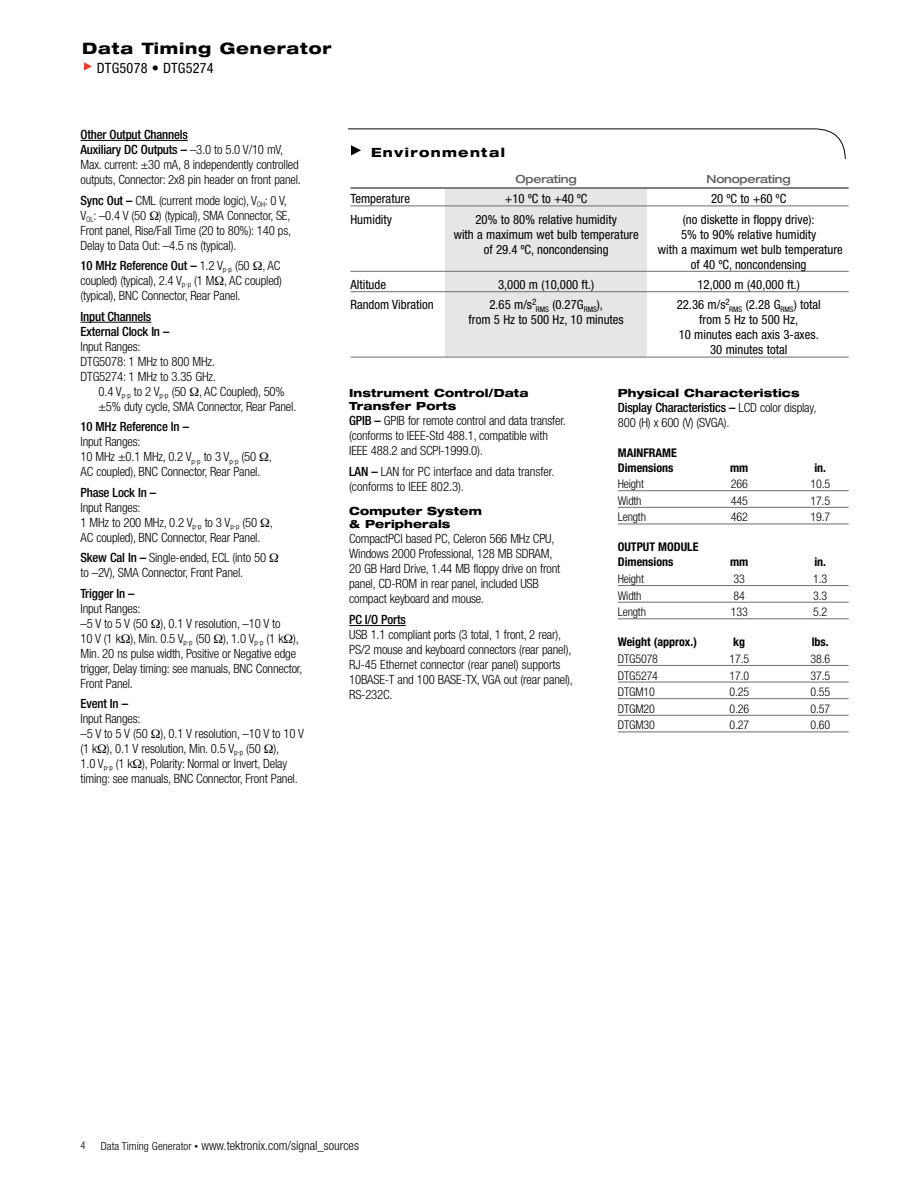
<style>
.page{position:relative;width:918px;height:1188px;background:#fff}
.page>*{position:absolute;margin:0;border:0;box-sizing:border-box;transform-origin:0 0}
.t1{font:800 expanded 15.75px "Helvetica Neue";letter-spacing:.055em;color:#000}
.t2{font:condensed 14.25px "Helvetica Neue";letter-spacing:.015em;color:#000}
.t3{font:300 condensed 12.75px/15px "Helvetica Neue";letter-spacing:-.015em;color:#000}
.t4{font:condensed 12.75px/15px "Helvetica Neue";color:#000;text-align:center}
.t5{font:500 condensed 12.75px/15px "Helvetica Neue";letter-spacing:-.015em;color:#000}
.t6{font:800 expanded 12.75px "Helvetica Neue";letter-spacing:.105em;color:#000}
.t7{font:300 condensed 12px "Helvetica Neue";letter-spacing:-.015em;color:#000}
.t8{font:700 condensed 12px/15px "Helvetica Neue";color:#000}
.t9{font:800 expanded 11.25px/13.5px "Helvetica Neue";letter-spacing:.01em;color:#000}
.t10{font:500 expanded 11.25px "Helvetica Neue";letter-spacing:-.02em;color:#62615f}
.t11{font:300 condensed 10.5px "Helvetica Neue";color:#000}
.s1{font-weight:500}
.s2{font-size:11.25px}
.s3{font-size:7.5px}
</style>
<div class="page">
<svg style="left:84px;top:63px;width:8px;height:8px"></svg>
<hr style="left:81px;top:140px;width:107px;height:1px;background:#000">
<hr style="left:81px;top:322px;width:70px;height:1px;background:#000">
<hr style="left:349px;top:625px;width:57px;height:1px;background:#000">
<hr style="left:618px;top:490px;width:231px;height:1px;background:#6f6d6d">
<hr style="left:618px;top:507px;width:231px;height:1px;background:#6f6d6d">
<hr style="left:618px;top:524px;width:231px;height:1px;background:#6f6d6d">
<hr style="left:618px;top:585px;width:231px;height:1px;background:#6f6d6d">
<hr style="left:618px;top:602px;width:231px;height:1px;background:#6f6d6d">
<hr style="left:618px;top:618px;width:231px;height:1px;background:#6f6d6d">
<hr style="left:618px;top:665px;width:231px;height:1px;background:#6f6d6d">
<hr style="left:618px;top:682px;width:231px;height:1px;background:#6f6d6d">
<hr style="left:618px;top:698px;width:231px;height:1px;background:#6f6d6d">
<hr style="left:618px;top:715px;width:231px;height:1px;background:#6f6d6d">
<hr style="left:618px;top:732px;width:231px;height:1px;background:#6f6d6d">
<div style="left:445px;top:189px;width:202px;height:168px;background:#e6e6e6"></div>
<hr style="left:350px;top:188px;width:499px;height:1px;background:#000">
<hr style="left:350px;top:206px;width:499px;height:1px;background:#6f6d6d">
<hr style="left:350px;top:271px;width:499px;height:1px;background:#6f6d6d">
<hr style="left:350px;top:291px;width:499px;height:1px;background:#6f6d6d">
<hr style="left:350px;top:357px;width:499px;height:1px;background:#6f6d6d">
<svg style="left:349px;top:128px;width:497px;height:30px"></svg>
<p class="t1" style="left:82px;top:43px;width:251px">Data Timing Generator</p>
<p class="t2" style="left:97px;top:63px;width:118px">DTG5078 • DTG5274</p>
<p class="t3" style="left:81px;top:128px;width:222px"><span class="s1">Other Output Channels<br>Auxiliary DC Outputs –</span> –3.0 to 5.0 V/10 mV, Max. current: ±30 mA, 8 independently controlled outputs, Connector: 2x8 pin header on front panel.</p>
<p class="t3" style="left:81px;top:194px;width:212px"><span class="s1">Sync Out –</span> CML (current mode logic), V<sub>OH</sub>: 0 V, V<sub>OL</sub>: –0.4 V (50 ) (typical), SMA Connector, SE, Front panel, Rise/Fall Time (20 to 80%): 140 ps, Delay to Data Out: –4.5 ns (typical).</p>
<p class="t3" style="left:81px;top:259px;width:203px"><span class="s1">10 MHz Reference Out –</span> 1.2 V<sub>p-p</sub> (50 , AC coupled) (typical), 2.4 V<sub>p-p</sub> (1 M , AC coupled) (typical), BNC Connector, Rear Panel.</p>
<p class="t5" style="left:81px;top:310px;width:90px">Input Channels<br>External Clock In –</p>
<p class="t3" style="left:81px;top:340px;width:62px">Input Ranges:</p>
<p class="t3" style="left:81px;top:355px;width:136px">DTG5078: 1 MHz to 800 MHz.</p>
<p class="t3" style="left:81px;top:370px;width:137px">DTG5274: 1 MHz to 3.35 GHz.</p>
<p class="t3" style="left:99px;top:385px;width:188px">0.4 V<sub>p-p</sub> to 2 V<sub>p-p</sub> (50 , AC Coupled), 50%</p>
<p class="t3" style="left:99px;top:400px;width:199px">±5% duty cycle, SMA Connector, Rear Panel.</p>
<p class="t5" style="left:81px;top:420px;width:110px">10 MHz Reference In –</p>
<p class="t3" style="left:81px;top:435px;width:193px">Input Ranges:<br>10 MHz ±0.1 MHz, 0.2 V<sub>p-p</sub> to 3 V<sub>p-p</sub> (50 ,<br>AC coupled), BNC Connector, Rear Panel.</p>
<p class="t5" style="left:81px;top:486px;width:77px">Phase Lock In –</p>
<p class="t3" style="left:81px;top:501px;width:194px">Input Ranges:<br>1 MHz to 200 MHz, 0.2 V<sub>p-p</sub> to 3 V<sub>p-p</sub> (50 ,<br>AC coupled), BNC Connector, Rear Panel.</p>
<p class="t3" style="left:81px;top:551px;width:187px"><span class="s1">Skew Cal In –</span> Single-ended, ECL (into 50 to –2V), SMA Connector, Front Panel.</p>
<p class="t5" style="left:81px;top:587px;width:56px">Trigger In –</p>
<p class="t3" style="left:81px;top:602px;width:223px">Input Ranges:<br>–5 V to 5 V (50 ), 0.1 V resolution, –10 V to<br>10 V (1 k ), Min. 0.5 V<sub>p-p</sub> (50 ), 1.0 V<sub>p-p</sub> (1 k ), Min. 20 ns pulse width, Positive or Negative edge trigger, Delay timing: see manuals, BNC Connector, Front Panel.</p>
<p class="t5" style="left:81px;top:697px;width:49px">Event In –</p>
<p class="t3" style="left:81px;top:712px;width:225px">Input Ranges:<br>–5 V to 5 V (50 ), 0.1 V resolution, –10 V to 10 V (1 k ), 0.1 V resolution, Min. 0.5 V<sub>p-p</sub> (50 ),<br>1.0 V<sub>p-p</sub> (1 k ), Polarity: Normal or Invert, Delay timing: see manuals, BNC Connector, Front Panel.</p>
<p class="t6" style="left:371px;top:148px;width:135px">Environmental</p>
<p class="t10" style="left:516px;top:175px;width:63px">Operating</p>
<p class="t10" style="left:707px;top:175px;width:86px">Nonoperating</p>
<p class="t4" style="left:350px;top:192px;width:61px">Temperature</p>
<p class="t4" style="left:505px;top:192px;width:84px">+10 ºC to +40 ºC</p>
<p class="t4" style="left:711px;top:192px;width:77px">20 ºC to +60 ºC</p>
<p class="t4" style="left:350px;top:213px;width:43px">Humidity</p>
<p class="t4" style="left:476px;top:213px;width:143px">20% to 80% relative humidity</p>
<p class="t4" style="left:683px;top:213px;width:133px">(no diskette in floppy drive):</p>
<p class="t4" style="left:454px;top:228px;width:186px">with a maximum wet bulb temperature</p>
<p class="t4" style="left:681px;top:228px;width:137px">5% to 90% relative humidity</p>
<p class="t4" style="left:484px;top:243px;width:126px">of 29.4 ºC, noncondensing</p>
<p class="t4" style="left:658px;top:243px;width:186px">with a maximum wet bulb temperature of 40 ºC, noncondensing</p>
<p class="t4" style="left:350px;top:278px;width:37px">Altitude</p>
<p class="t4" style="left:498px;top:278px;width:98px">3,000 m (10,000 ft.)</p>
<p class="t4" style="left:698px;top:278px;width:104px">12,000 m (40,000 ft.)</p>
<p class="t4" style="left:350px;top:299px;width:85px">Random Vibration</p>
<p class="t4" style="left:489px;top:299px;width:115px">2.65 m/s<sup>2</sup><sub>RMS</sub> (0.27G<sub>RMS</sub>),</p>
<p class="t4" style="left:677px;top:299px;width:145px">22.36 m/s<sup>2</sup><sub>RMS</sub> (2.28 G<sub>RMS</sub>) total</p>
<p class="t4" style="left:469px;top:314px;width:157px">from 5 Hz to 500 Hz, 10 minutes</p>
<p class="t4" style="left:679px;top:314px;width:142px">from 5 Hz to 500 Hz,<br>10 minutes each axis 3-axes.<br>30 minutes total</p>
<p class="t9" style="left:349px;top:387px;width:181px">Instrument Control/Data<br>Transfer Ports</p>
<p class="t3" style="left:349px;top:414px;width:218px"><span class="s1">GPIB –</span> GPIB for remote control and data transfer. (conforms to IEEE-Std 488.1, compatible with<br>IEEE 488.2 and SCPI-1999.0).</p>
<p class="t3" style="left:349px;top:465px;width:207px"><span class="s1">LAN –</span> LAN for PC interface and data transfer. (conforms to IEEE 802.3).</p>
<p class="t9" style="left:349px;top:505px;width:134px">Computer System &amp; Peripherals</p>
<p class="t3" style="left:349px;top:532px;width:213px">CompactPCI based PC, Celeron 566 MHz CPU, Windows 2000 Professional, 128 MB SDRAM, 20 GB Hard Drive, 1.44 MB floppy drive on front panel, CD-ROM in rear panel, included USB compact keyboard and mouse.</p>
<p class="t5" style="left:349px;top:613px;width:58px">PC I/O Ports</p>
<p class="t3" style="left:349px;top:628px;width:225px">USB 1.1 compliant ports (3 total, 1 front, 2 rear), PS/2 mouse and keyboard connectors (rear panel), RJ-45 Ethernet connector (rear panel) supports 10BASE-T and 100 BASE-TX, VGA out (rear panel), RS-232C.</p>
<p class="t9" style="left:618px;top:387px;width:183px">Physical Characteristics</p>
<p class="t3" style="left:618px;top:401px;width:200px"><span class="s1">Display Characteristics –</span> LCD color display,<br>800 (H) x 600 (V) (SVGA).</p>
<p class="t8" style="left:618px;top:446px;width:61px">MAINFRAME<br>Dimensions</p>
<p class="t8" style="left:730px;top:461px;width:20px">mm</p>
<p class="t8" style="left:814px;top:461px;width:13px">in.</p>
<p class="t7" style="left:618px;top:480px;width:28px">Height</p>
<p class="t7" style="left:731px;top:480px;width:18px">266</p>
<p class="t7" style="left:810px;top:480px;width:21px">10.5</p>
<p class="t7" style="left:618px;top:496px;width:25px">Width</p>
<p class="t7" style="left:731px;top:496px;width:18px">445</p>
<p class="t7" style="left:810px;top:496px;width:21px">17.5</p>
<p class="t7" style="left:618px;top:513px;width:30px">Length</p>
<p class="t7" style="left:731px;top:513px;width:18px">462</p>
<p class="t7" style="left:810px;top:513px;width:21px">19.7</p>
<p class="t8" style="left:618px;top:541px;width:82px">OUTPUT MODULE<br>Dimensions</p>
<p class="t8" style="left:730px;top:556px;width:20px">mm</p>
<p class="t8" style="left:814px;top:556px;width:13px">in.</p>
<p class="t7" style="left:618px;top:575px;width:28px">Height</p>
<p class="t7" style="left:734px;top:575px;width:13px">33</p>
<p class="t7" style="left:813px;top:575px;width:16px">1.3</p>
<p class="t7" style="left:618px;top:591px;width:25px">Width</p>
<p class="t7" style="left:734px;top:591px;width:13px">84</p>
<p class="t7" style="left:813px;top:591px;width:16px">3.3</p>
<p class="t7" style="left:618px;top:608px;width:30px">Length</p>
<p class="t7" style="left:731px;top:608px;width:18px">133</p>
<p class="t7" style="left:813px;top:608px;width:16px">5.2</p>
<p class="t8" style="left:618px;top:636px;width:81px">Weight (approx.)</p>
<p class="t8" style="left:733px;top:636px;width:13px">kg</p>
<p class="t8" style="left:812px;top:636px;width:19px">lbs.</p>
<p class="t7" style="left:618px;top:654px;width:42px">DTG5078</p>
<p class="t7" style="left:730px;top:654px;width:21px">17.5</p>
<p class="t7" style="left:811px;top:654px;width:21px">38.6</p>
<p class="t7" style="left:618px;top:671px;width:42px">DTG5274</p>
<p class="t7" style="left:730px;top:671px;width:21px">17.0</p>
<p class="t7" style="left:811px;top:671px;width:21px">37.5</p>
<p class="t7" style="left:618px;top:688px;width:39px">DTGM10</p>
<p class="t7" style="left:730px;top:688px;width:21px">0.25</p>
<p class="t7" style="left:811px;top:688px;width:21px">0.55</p>
<p class="t7" style="left:618px;top:704px;width:39px">DTGM20</p>
<p class="t7" style="left:730px;top:704px;width:21px">0.26</p>
<p class="t7" style="left:811px;top:704px;width:21px">0.57</p>
<p class="t7" style="left:618px;top:721px;width:39px">DTGM30</p>
<p class="t7" style="left:730px;top:721px;width:21px">0.27</p>
<p class="t7" style="left:811px;top:721px;width:21px">0.60</p>
<p class="t11" style="left:80px;top:1142px;width:7px">4</p>
<p class="t3" style="left:101px;top:1139px;width:260px"><span class="s2">Data Timing Generator</span> <span class="s3">•</span> www.tektronix.com/signal_sources</p>
</div>
